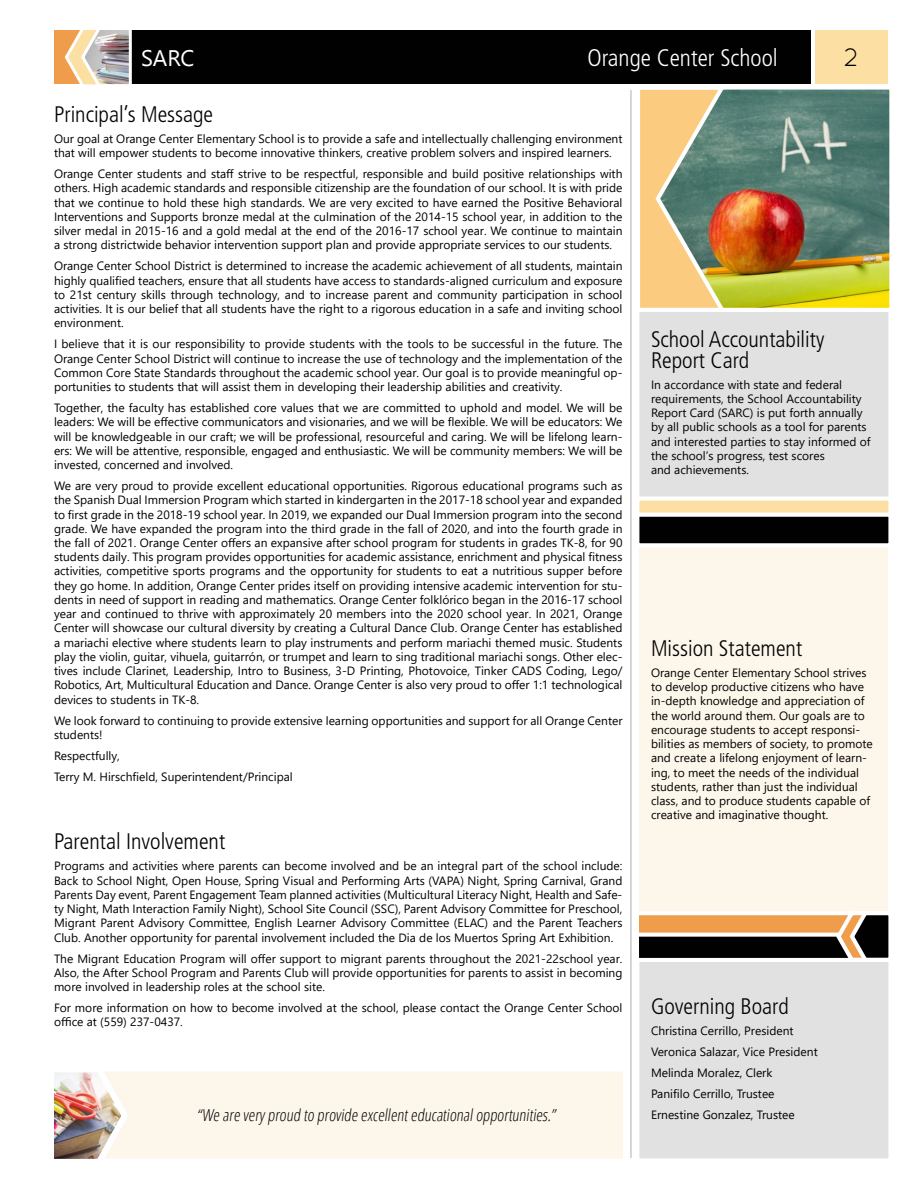
<style>
.page{position:relative;width:918px;height:1188px;background:#fff}
.page>*{position:absolute;margin:0;border:0;box-sizing:border-box;transform-origin:0 0}
.t1{font:25.5px "Quicksand";color:#010101}
.t2{font:300 condensed 24px "Frutiger LT Std";color:#fff}
.t3{font:300 condensed 22.5px/21px "Frutiger LT Std";color:#010101}
.t4{font:300 condensed 16.5px "Open Sans";color:#010101}
.t5{font:12px/14.2px "Segoe UI";color:#010101}
</style>
<div class="page">
<div style="left:815px;top:30px;width:73px;height:54px;background:#fcdfa3"></div>
<div style="left:639px;top:90px;width:249px;height:1068px;background:#fdf7eb"></div>
<hr style="left:630px;top:90px;width:2px;height:1068px;background:#c8c8c8">
<div style="left:104px;top:30px;width:708px;height:54px;background:#010101"></div>
<div style="left:54px;top:30px;width:60px;height:54px;background:#f09d4b"></div>
<img style="left:64px;top:30px;width:68px;height:55px">
<div style="left:639px;top:314px;width:250px;height:182px;background:#e1e1e1"></div>
<div style="left:639px;top:962px;width:250px;height:197px;background:#e1e1e1"></div>
<svg style="left:639px;top:89px;width:14px;height:225px;background:#fbd18c"></svg>
<img style="left:653px;top:83px;width:237px;height:231px">
<div style="left:635px;top:927px;width:257px;height:35px;background:#010101;border:4px solid #fff"></div>
<div style="left:635px;top:911px;width:257px;height:26px;background:#f09d4b;border:4px solid #fff"></div>
<svg style="left:834px;top:911px;width:58px;height:53px"></svg>
<div style="left:635px;top:512px;width:258px;height:35px;background:#010101;border:4px solid #fff"></div>
<div style="left:635px;top:496px;width:258px;height:21px;background:#fcdfa3;border:4px solid #fff"></div>
<div style="left:132px;top:1072px;width:491px;height:87px;background:#fdf7eb"></div>
<img style="left:54px;top:1072px;width:78px;height:87px">
<h2 class="t2" style="left:587px;top:44px;width:192px">Orange Center School</h2>
<h1 class="t1" style="left:844px;top:42px;width:17px">2</h1>
<h3 class="t3" style="left:54px;top:104px;width:161px">Principal’s Message</h3>
<p class="t5" style="left:54px;top:130px;width:570px">Our goal at Orange Center Elementary School is to provide a safe and intellectually challenging environment that will empower students to become innovative thinkers, creative problem solvers and inspired learners.</p>
<p class="t5" style="left:54px;top:166px;width:570px;text-align:justify">Orange Center students and staff strive to be respectful, responsible and build positive relationships with others. High academic standards and responsible citizenship are the foundation of our school. It is with pride that we continue to hold these high standards. We are very excited to have earned the Positive Behavioral Interventions and Supports bronze medal at the culmination of the 2014-15 school year, in addition to the silver medal in 2015-16 and a gold medal at the end of the 2016-17 school year. We continue to maintain a strong districtwide behavior intervention support plan and provide appropriate services to our students.</p>
<p class="t5" style="left:54px;top:258px;width:570px;text-align:justify">Orange Center School District is determined to increase the academic achievement of all students, maintain highly qualified teachers, ensure that all students have access to standards-aligned curriculum and exposure to 21st century skills through technology, and to increase parent and community participation in school activities. It is our belief that all students have the right to a rigorous education in a safe and inviting school environment.</p>
<p class="t5" style="left:54px;top:336px;width:570px;text-align:justify">I believe that it is our responsibility to provide students with the tools to be successful in the future. The Orange Center School District will continue to increase the use of technology and the implementation of the Common Core State Standards throughout the academic school year. Our goal is to provide meaningful op&shy;portunities to students that will assist them in developing their leadership abilities and creativity.</p>
<p class="t5" style="left:54px;top:400px;width:570px;text-align:justify">Together, the faculty has established core values that we are committed to uphold and model. We will be leaders: We will be effective communicators and visionaries, and we will be flexible. We will be educators: We will be knowledgeable in our craft; we will be professional, resourceful and caring. We will be lifelong learn&shy;ers: We will be attentive, responsible, engaged and enthusiastic. We will be community members: We will be invested, concerned and involved.</p>
<p class="t5" style="left:54px;top:478px;width:570px;text-align:justify">We are very proud to provide excellent educational opportunities. Rigorous educational programs such as the Spanish Dual Immersion Program which started in kindergarten in the 2017-18 school year and expanded to first grade in the 2018-19 school year. In 2019, we expanded our Dual Immersion program into the second grade. We have expanded the program into the third grade in the fall of 2020, and into the fourth grade in the fall of 2021. Orange Center offers an expansive after school program for students in grades TK-8, for 90 students daily. This program provides opportunities for academic assistance, enrichment and physical fitness activities, competitive sports programs and the opportunity for students to eat a nutritious supper before they go home. In addition, Orange Center prides itself on providing intensive academic intervention for stu&shy;dents in need of support in reading and mathematics. Orange Center folklórico began in the 2016-17 school year and continued to thrive with approximately 20 members into the 2020 school year. In 2021, Orange Center will showcase our cultural diversity by creating a Cultural Dance Club. Orange Center has established a mariachi elective where students learn to play instruments and perform mariachi themed music. Students play the violin, guitar, vihuela, guitarrón, or trumpet and learn to sing traditional mariachi songs. Other elec&shy;tives include Clarinet, Leadership, Intro to Business, 3-D Printing, Photovoice, Tinker CADS Coding, Lego/ Robotics, Art, Multicultural Education and Dance. Orange Center is also very proud to offer 1:1 technological devices to students in TK-8.</p>
<p class="t5" style="left:54px;top:712px;width:570px">We look forward to continuing to provide extensive learning opportunities and support for all Orange Center students!</p>
<p class="t5" style="left:54px;top:744px;width:240px;line-height:21px">Respectfully,<br>Terry M. Hirschfield, Superintendent/Principal</p>
<h3 class="t3" style="left:651px;top:329px;width:175px">School Accountability<br>Report Card</h3>
<p class="t5" style="left:651px;top:376px;width:221px">In accordance with state and federal requirements, the School Accountability Report Card (SARC) is put forth annually by all public schools as a tool for parents and interested parties to stay informed of the school’s progress, test scores<br>and achievements.</p>
<h3 class="t3" style="left:651px;top:638px;width:153px">Mission Statement</h3>
<p class="t5" style="left:651px;top:664px;width:223px">Orange Center Elementary School strives to develop productive citizens who have in-depth knowledge and appreciation of the world around them. Our goals are to encourage students to accept responsi&shy;bilities as members of society, to promote and create a lifelong enjoyment of learn&shy;ing, to meet the needs of the individual students, rather than just the individual class, and to produce students capable of creative and imaginative thought.</p>
<h3 class="t3" style="left:54px;top:831px;width:173px">Parental Involvement</h3>
<p class="t5" style="left:54px;top:858px;width:570px;text-align:justify">Programs and activities where parents can become involved and be an integral part of the school include:<br>Back to School Night, Open House, Spring Visual and Performing Arts (VAPA) Night, Spring Carnival, Grand Parents Day event, Parent Engagement Team planned activities (Multicultural Literacy Night, Health and Safe&shy;ty Night, Math Interaction Family Night), School Site Council (SSC), Parent Advisory Committee for Preschool, Migrant Parent Advisory Committee, English Learner Advisory Committee (ELAC) and the Parent Teachers Club. Another opportunity for parental involvement included the Dia de los Muertos Spring Art Exhibition.</p>
<p class="t5" style="left:54px;top:950px;width:570px;text-align:justify">The Migrant Education Program will offer support to migrant parents throughout the 2021-22school year.<br>Also, the After School Program and Parents Club will provide opportunities for parents to assist in becoming more involved in leadership roles at the school site.</p>
<p class="t5" style="left:54px;top:1000px;width:570px">For more information on how to become involved at the school, please contact the Orange Center School office at (559) 237-0437.</p>
<h3 class="t3" style="left:651px;top:996px;width:139px">Governing Board</h3>
<p class="t5" style="left:651px;top:1019px;width:168px;line-height:21px">Christina Cerrillo, President<br>Veronica Salazar, Vice President<br>Melinda Moralez, Clerk<br>Panifilo Cerrillo, Trustee</p>
<h3 class="t4" style="left:197px;top:1104px;width:363px">“We are very proud to provide excellenteducationalopportunities.”</h3>
<p class="t5" style="left:651px;top:1106px;width:145px">Ernestine Gonzalez, Trustee</p>
</div>
